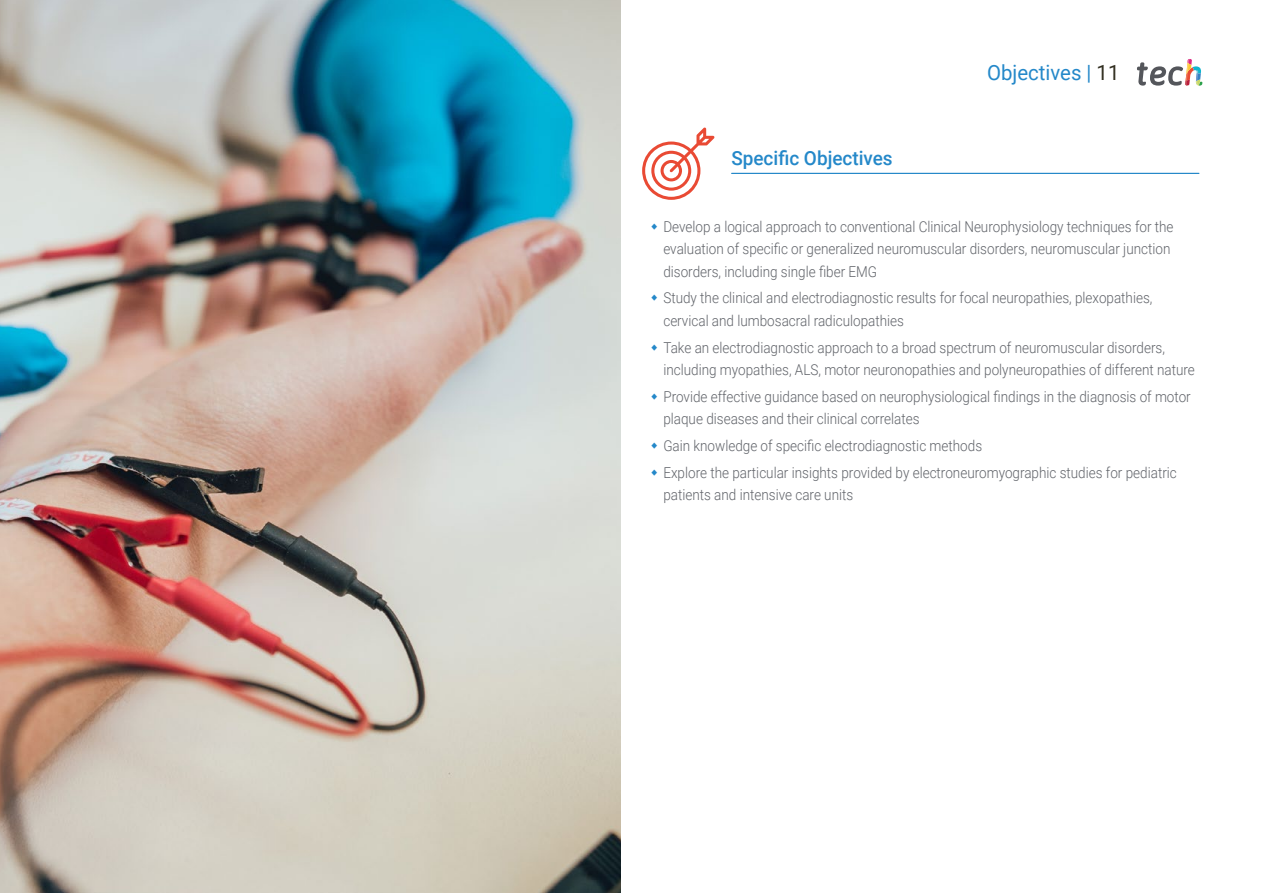
<style>
.page{position:relative;width:1263px;height:893px;background:#fff}
.page>*{position:absolute;margin:0;border:0;box-sizing:border-box;transform-origin:0 0}
.t1{font:21px "Roboto";color:#2488c9}
.t2{font:500 19.5px "Roboto";color:#2488c9}
.t3{font:300 15px/22.5px "Roboto";color:#61646a;scale:.9 1}
.s1{color:#312e20}
</style>
<div class="page">
<img style="left:0;top:0;width:621px;height:893px">
<svg style="left:1137px;top:59px;width:65px;height:27px"></svg>
<svg style="left:642px;top:127px;width:72px;height:73px"></svg>
<hr style="left:731px;top:173px;width:468px;height:1px;background:#2488c9">
<h2 class="t2" style="left:731px;top:144px;width:163px">Specific Objectives</h2>
<h1 class="t1" style="left:987px;top:57px;width:134px">Objectives | <span class="s1">11</span></h1>
<p class="t3" style="left:663px;top:214px;width:568px">Develop a logical approach to conventional Clinical Neurophysiology techniques for the evaluation of specific or generalized neuromuscular disorders, neuromuscular junction disorders, including single fiber EMG</p>
<p class="t3" style="left:663px;top:286px;width:545px">Study the clinical and electrodiagnostic results for focal neuropathies, plexopathies, cervical and lumbosacral radiculopathies</p>
<p class="t3" style="left:663px;top:335px;width:592px">Take an electrodiagnostic approach to a broad spectrum of neuromuscular disorders, including myopathies, ALS, motor neuronopathies and polyneuropathies of different nature</p>
<p class="t3" style="left:663px;top:385px;width:588px">Provide effective guidance based on neurophysiological findings in the diagnosis of motor plaque diseases and their clinical correlates</p>
<p class="t3" style="left:663px;top:432px;width:572px;line-height:26.7px">Gain knowledge of specific electrodiagnostic methods<br>Explore the particular insights provided by electroneuromyographic studies for pediatric</p>
<p class="t3" style="left:663px;top:483px;width:213px">patients and intensive care units</p>
</div>
